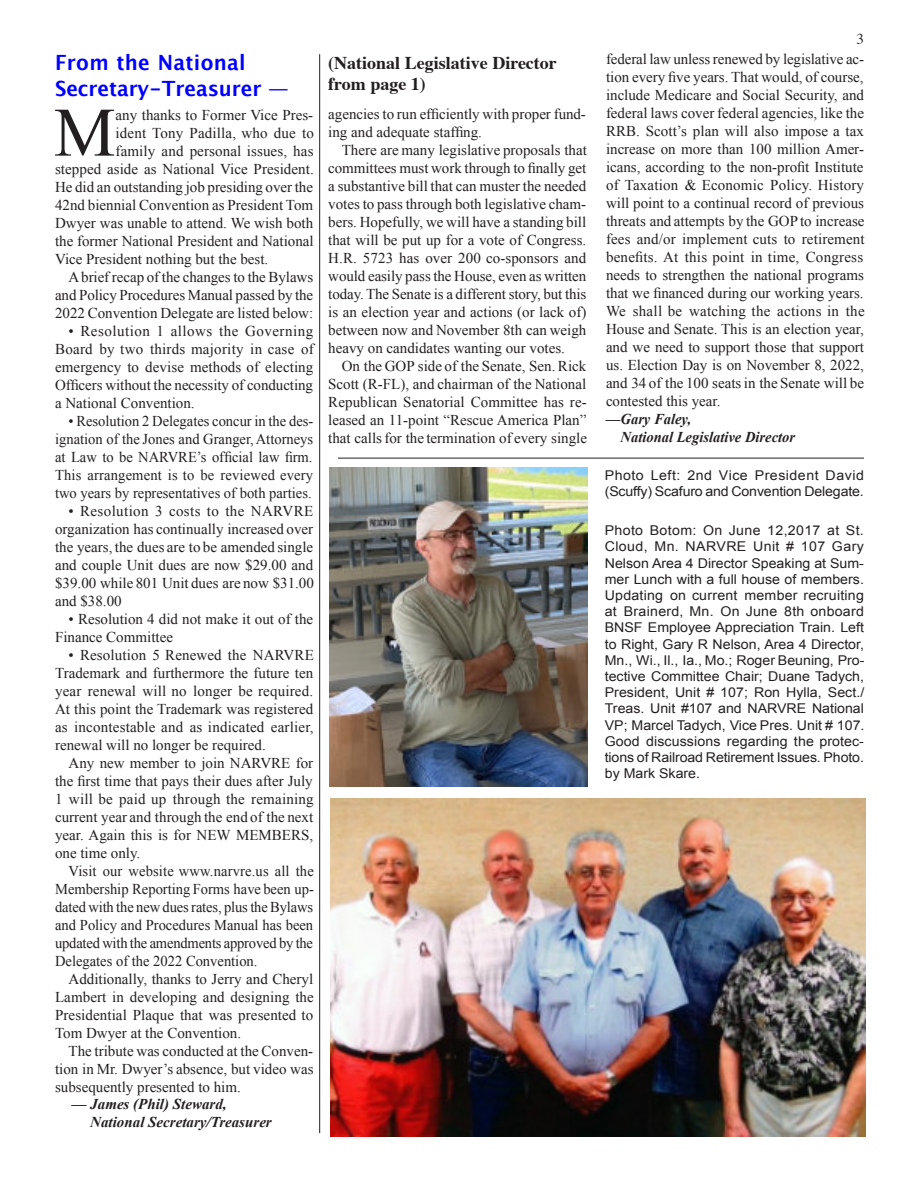
<style>
.page{position:relative;width:918px;height:1188px;background:#fff}
.page>*{position:absolute;margin:0;border:0;box-sizing:border-box;transform-origin:0 0}
.t1{font:69.3px "Times New Roman";color:#231f20}
.t2{font:700 21px/25.2px "Lucida Grande";letter-spacing:-.005em;color:#00f;scale:.95 1}
.t3{font:700 18px/21.6px "Times";color:#231f20}
.t4{font:15px/18px "Times New Roman";color:#231f20;text-align:justify}
.t5{font:italic 700 15px/18px "Times New Roman";color:#231f20}
.t6{font:15px "Times";color:#231f20}
.t7{font:13.5px/16.2px "Arial";letter-spacing:-.01em;color:#231f20;scale:1.05 1}
</style>
<div class="page">
<img style="left:330px;top:468px;width:258px;height:318px">
<img style="left:330px;top:798px;width:536px;height:338px">
<hr style="left:338px;top:458px;width:526px;height:1px;background:#231f20">
<hr style="left:319px;top:54px;width:1px;height:1079px;background:#231f20">
<h2 class="t2" style="left:55px;top:52px;width:247px">From the National<br>Secretary-Treasurer —</h2>
<h1 class="t1" style="left:54px;top:108px;width:63px">M</h1>
<p class="t4" style="left:116px;top:107px;width:199px">any thanks to Former Vice Pres-</p>
<p class="t4" style="left:116px;top:125px;width:200px">ident Tony Padilla, who due to</p>
<p class="t4" style="left:116px;top:143px;width:199px">family and personal issues, has</p>
<p class="t4" style="left:55px;top:161px;width:260px">stepped aside as National Vice President.</p>
<p class="t4" style="left:55px;top:179px;width:259px">He did an outstanding job presiding over the</p>
<p class="t4" style="left:55px;top:197px;width:260px">42nd biennial Convention as President Tom</p>
<p class="t4" style="left:55px;top:215px;width:260px">Dwyer was unable to attend. We wish both</p>
<p class="t4" style="left:55px;top:233px;width:260px">the former National President and National</p>
<p class="t4" style="left:55px;top:251px;width:215px">Vice President nothing but the best.</p>
<p class="t4" style="left:69px;top:269px;width:246px">A brief recap of the changes to the Bylaws</p>
<p class="t4" style="left:55px;top:287px;width:260px">and Policy Procedures Manual passed by the</p>
<p class="t4" style="left:55px;top:305px;width:260px">2022 Convention Delegate are listed below:</p>
<p class="t4" style="left:55px;top:323px;width:260px;text-indent:14px">• Resolution 1 allows the Governing Board by two thirds majority in case of emergency to devise methods of electing Officers without the necessity of conducting a National Convention.</p>
<p class="t4" style="left:55px;top:413px;width:260px;text-indent:13px">• Resolution 2 Delegates concur in the des&shy;ignation of the Jones and Granger, Attorneys at Law to be NARVRE’s official law firm.<br>This arrangement is to be reviewed every two years by representatives of both parties.</p>
<p class="t4" style="left:55px;top:503px;width:260px;text-indent:14px">• Resolution 3 costs to the NARVRE organization has continually increased over the years, the dues are to be amended single and couple Unit dues are now $29.00 and $39.00 while 801 Unit dues are now $31.00 and $38.00</p>
<p class="t4" style="left:55px;top:611px;width:260px;text-indent:14px">• Resolution 4 did not make it out of the<br>Finance Committee</p>
<p class="t4" style="left:55px;top:647px;width:260px;text-indent:14px">• Resolution 5 Renewed the NARVRE Trademark and furthermore the future ten year renewal will no longer be required.<br>At this point the Trademark was registered as incontestable and as indicated earlier, renewal will no longer be required.</p>
<p class="t4" style="left:55px;top:755px;width:260px;text-indent:14px">Any new member to join NARVRE for the first time that pays their dues after July 1 will be paid up through the remaining current year and through the end of the next year. Again this is for NEW MEMBERS, one time only.</p>
<p class="t4" style="left:55px;top:863px;width:260px;text-indent:13px">Visit our website www.narvre.us all the Membership Reporting Forms have been up&shy;dated with the new dues rates, plus the Bylaws and Policy and Procedures Manual has been updated with the amendments approved by the Delegates of the 2022 Convention.</p>
<p class="t4" style="left:55px;top:971px;width:260px;text-indent:14px">Additionally, thanks to Jerry and Cheryl Lambert in developing and designing the Presidential Plaque that was presented to Tom Dwyer at the Convention.</p>
<p class="t4" style="left:55px;top:1043px;width:260px;text-indent:14px">The tribute was conducted at the Conven&shy;tion in Mr. Dwyer’s absence, but video was subsequently presented to him.</p>
<p class="t5" style="left:90px;top:1097px;width:183px;text-indent:-19px">— James (Phil) Steward,<br>National Secretary/Treasurer</p>
<p class="t3" style="left:328px;top:53px;width:230px">(National Legislative Director from page 1)</p>
<p class="t4" style="left:328px;top:106px;width:259px">agencies to run efficiently with proper fund&shy;ing and adequate staffing.</p>
<p class="t4" style="left:328px;top:142px;width:260px;text-indent:14px">There are many legislative proposals that committees must work through to finally get a substantive bill that can muster the needed votes to pass through both legislative cham&shy;bers. Hopefully, we will have a standing bill that will be put up for a vote of Congress.<br>H.R. 5723 has over 200 co-sponsors and would easily pass the House, even as written today. The Senate is a different story, but this is an election year and actions (or lack of) between now and November 8th can weigh heavy on candidates wanting our votes.</p>
<p class="t4" style="left:328px;top:358px;width:260px;text-indent:14px">On the GOP side of the Senate, Sen. Rick Scott (R-FL), and chairman of the National Republican Senatorial Committee has re&shy;leased an 11-point “Rescue America Plan” that calls for the termination of every single</p>
<p class="t6" style="left:856px;top:33px;width:9px">3</p>
<p class="t4" style="left:606px;top:52px;width:260px">federal law unless renewed by legislative ac&shy;tion every five years. That would, of course, include Medicare and Social Security, and federal laws cover federal agencies, like the RRB. Scott’s plan will also impose a tax increase on more than 100 million Amer&shy;icans, according to the non-profit Institute of Taxation &amp; Economic Policy. History will point to a continual record of previous threats and attempts by the GOPto increase fees and/or implement cuts to retirement benefits. At this point in time, Congress needs to strengthen the national programs that we financed during our working years.<br>We shall be watching the actions in the House and Senate. This is an election year, and we need to support those that support us. Election Day is on November 8, 2022, and 34 of the 100 seats in the Senate will be contested this year.</p>
<p class="t5" style="left:621px;top:411px;width:176px;text-indent:-15px">—Gary Faley,<br>National Legislative Director</p>
<p class="t7" style="left:605px;top:468px;width:248px">Photo Left: 2nd Vice President David (Scuffy) Scafuro and Convention Delegate.</p>
<p class="t7" style="left:605px;top:524px;width:249px;text-align:justify">Photo Botom: On June 12,2017 at St.<br>Cloud, Mn. NARVRE Unit # 107 Gary Nelson Area 4 Director Speaking at Sum&shy;mer Lunch with a full house of members.<br>Updating on current member recruiting at Brainerd, Mn. On June 8th onboard BNSF Employee Appreciation Train. Left to Right, Gary R Nelson, Area 4 Director, Mn., Wi., Il., Ia., Mo.; Roger Beuning, Pro&shy;tective Committee Chair; Duane Tadych, President, Unit # 107; Ron Hylla, Sect./ Treas. Unit #107 and NARVRE National VP; Marcel Tadych, Vice Pres. Unit # 107.<br>Good discussions regarding the protec&shy;tions of Railroad Retirement Issues. Photo. by Mark Skare.</p>
</div>
